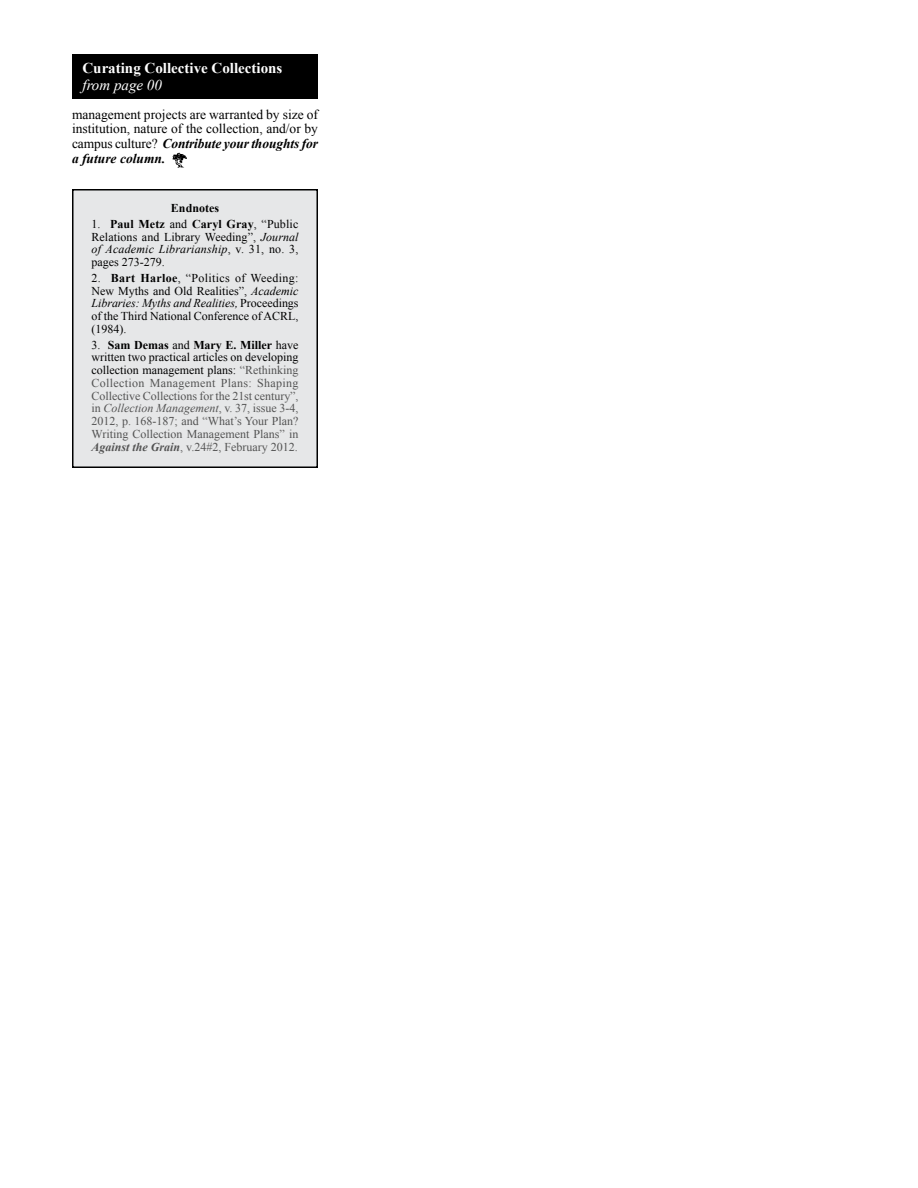
<style>
.page{position:relative;width:918px;height:1188px;background:#fff}
.page>*{position:absolute;margin:0;border:0;box-sizing:border-box;transform-origin:0 0}
.t1{font:700 15px "Times New Roman";color:#fff}
.t2{font:italic 15px "Times New Roman";color:#fff}
.t3{font:13.5px/14.5px "Times New Roman";color:#000;text-align:justify}
.t4{font:12px/12.8px "Times New Roman";color:#535353;text-align:justify}
.t5{font:12px/12.8px "Times New Roman";color:#000;text-align:justify}
.t6{font:700 12px "Times New Roman";color:#000}
.s1{font-weight:700;font-style:italic}
.s2{font-weight:700}
.s3{font-style:italic}
.s4{color:#000}
.s5{font-weight:700;color:#000}
</style>
<div class="page">
<div style="left:73px;top:55px;width:244px;height:43px;background:#000"></div>
<div style="left:72px;top:54px;width:246px;height:45px;border:2px solid #000"></div>
<img style="left:172px;top:153px;width:15px;height:14px">
<div style="left:73px;top:190px;width:244px;height:277px;background:#e6e7e8"></div>
<div style="left:72px;top:189px;width:246px;height:279px;border:2px solid #000"></div>
<p class="t1" style="left:82px;top:60px;width:201px">Curating Collective Collections</p>
<p class="t2" style="left:82px;top:76px;width:81px">from page 00</p>
<p class="t3" style="left:72px;top:107px;width:248px">management projects are warranted by size of institution, nature of the collection, and/or by campus culture? <span class="s1">Contribute your thoughts for a future column.</span></p>
<p class="t6" style="left:171px;top:201px;width:50px">Endnotes</p>
<p class="t5" style="left:92px;top:217px;width:209px">1. <span class="s2">Paul Metz</span> and <span class="s2">Caryl Gray</span>, “Public Relations and Library Weeding”, <span class="s3">Journal of Academic Librarianship</span>, v. 31, no. 3, pages 273-279.</p>
<p class="t5" style="left:92px;top:271px;width:209px">2. <span class="s2">Bart Harloe</span>, “Politics of Weeding:<br>New Myths and Old Realities”, <span class="s3">Academic Libraries: Myths and Realities,</span> Proceedings of the Third National Conference of ACRL, (1984).</p>
<p class="t4" style="left:92px;top:338px;width:209px"><span class="s4">3.</span> <span class="s5">Sam Demas</span> <span class="s4">and</span> <span class="s5">Mary E. Miller</span> <span class="s4">have written two practical articles on developing collection management plans:</span> “Rethinking Collection Management Plans: Shaping Collective Collections for the 21st century”, in <span class="s3">Collection Management</span>, v. 37, issue 3-4, 2012, p. 168-187; and “What’s Your Plan?<br>Writing Collection Management Plans” in <span class="s1">Against the Grain</span>, v.24#2, February 2012.</p>
</div>
